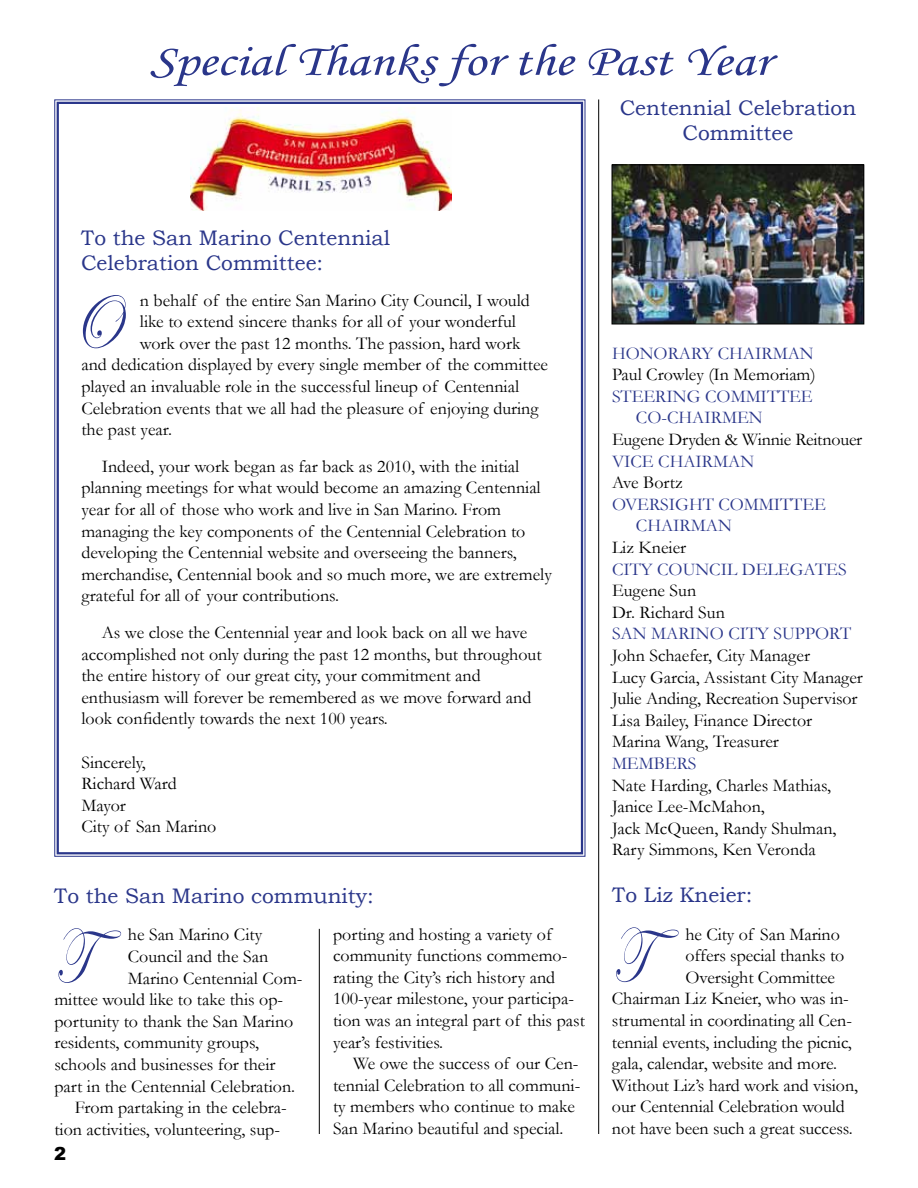
<style>
.page{position:relative;width:918px;height:1188px;background:#fff}
.page>*{position:absolute;margin:0;border:0;box-sizing:border-box;transform-origin:0 0}
.t1{font:79.2px "Edwardian Script ITC";color:#2a368a;scale:.68 1}
.t2{font:79.2px "Edwardian Script ITC";color:#2a368a;scale:.82 1}
.t3{font:45px "Monotype Corsiva";color:#2a368a;scale:1.2 1}
.t4{font:21px/25.2px "Bookman Old Style";color:#2a368a}
.t5{font:18px/21.6px "Garamond";color:#000}
.t6{font:18px/21.6px "Garamond";color:#2a368a}
.t7{font:900 18px "Arial";color:#000}
</style>
<div class="page">
<hr style="left:598px;top:99px;width:1px;height:1035px;background:#000">
<svg style="left:54px;top:99px;width:532px;height:758px"></svg>
<img style="left:190px;top:107px;width:262px;height:104px">
<hr style="left:319px;top:929px;width:1px;height:205px;background:#000">
<img style="left:614px;top:167px;width:248px;height:155px">
<div style="left:612px;top:165px;width:252px;height:159px;border:1px solid #000"></div>
<h2 class="t3" style="left:150px;top:34px;width:519px">Special Thanks for the Past Year</h2>
<p class="t4" style="left:620px;top:95px;width:238px;text-align:center">Centennial Celebration<br>Committee</p>
<p class="t4" style="left:81px;top:225px;width:311px">To the San Marino Centennial<br>Celebration Committee:</p>
<p class="t5" style="left:140px;top:289px;width:392px">n behalf of the entire San Marino City Council, I would</p>
<p class="t5" style="left:140px;top:311px;width:378px">like to extend sincere thanks for all of your wonderful</p>
<p class="t5" style="left:140px;top:332px;width:382px">work over the past 12 months. The passion, hard work</p>
<p class="t5" style="left:81px;top:354px;width:468px">and dedication displayed by every single member of the committee</p>
<p class="t5" style="left:81px;top:375px;width:439px">played an invaluable role in the successful lineup of Centennial</p>
<p class="t5" style="left:81px;top:397px;width:459px">Celebration events that we all had the pleasure of enjoying during</p>
<p class="t5" style="left:81px;top:419px;width:92px">the past year.</p>
<p class="t5" style="left:81px;top:455px;width:472px;text-indent:20px">Indeed, your work began as far back as 2010, with the initial planning meetings for what would become an amazing Centennial year for all of those who work and live in San Marino. From managing the key components of the Centennial Celebration to developing the Centennial website and overseeing the banners, merchandise, Centennial book and so much more, we are extremely grateful for all of your contributions.</p>
<p class="t5" style="left:81px;top:621px;width:462px;text-indent:20px">As we close the Centennial year and look back on all we have accomplished not only during the past 12 months, but throughout the entire history of our great city, your commitment and enthusiasm will forever be remembered as we move forward and look confidently towards the next 100 years.</p>
<p class="t5" style="left:81px;top:751px;width:137px">Sincerely,<br>Richard Ward<br>Mayor<br>City of San Marino</p>
<h1 class="t2" style="left:67px;top:278px;width:64px">O</h1>
<p class="t4" style="left:54px;top:883px;width:321px">To the San Marino community:</p>
<h1 class="t1" style="left:54px;top:914px;width:48px">T</h1>
<p class="t5" style="left:128px;top:924px;width:136px">he San Marino City</p>
<p class="t5" style="left:128px;top:945px;width:142px">Council and the San</p>
<p class="t5" style="left:128px;top:967px;width:176px">Marino Centennial Com-</p>
<p class="t5" style="left:54px;top:989px;width:230px">mittee would like to take this op-</p>
<p class="t5" style="left:54px;top:1010px;width:241px">portunity to thank the San Marino</p>
<p class="t5" style="left:54px;top:1032px;width:206px">residents, community groups,</p>
<p class="t5" style="left:54px;top:1053px;width:223px">schools and businesses for their</p>
<p class="t5" style="left:54px;top:1075px;width:242px">part in the Centennial Celebration.</p>
<p class="t5" style="left:75px;top:1097px;width:214px">From partaking in the celebra-</p>
<p class="t5" style="left:54px;top:1118px;width:227px">tion activities, volunteering, sup-</p>
<p class="t7" style="left:54px;top:1141px;width:14px">2</p>
<p class="t5" style="left:333px;top:923px;width:253px">porting and hosting a variety of community functions commemo&shy;rating the City’s rich history and<br>100-year milestone, your participa&shy;tion was an integral part of this past year’s festivities.</p>
<p class="t5" style="left:333px;top:1053px;width:249px;text-indent:20px">We owe the success of our Cen&shy;tennial Celebration to all communi&shy;ty members who continue to make<br>San Marino beautiful and special.</p>
<p class="t6" style="left:612px;top:342px;width:203px">HONORARY CHAIRMAN</p>
<p class="t5" style="left:612px;top:363px;width:205px">Paul Crowley (In Memoriam)</p>
<p class="t6" style="left:636px;top:385px;width:178px;text-indent:-24px">STEERING COMMITTEE<br>CO-CHAIRMEN</p>
<p class="t5" style="left:612px;top:428px;width:252px">Eugene Dryden &amp; Winnie Reitnouer</p>
<p class="t6" style="left:612px;top:450px;width:144px">VICE CHAIRMAN</p>
<p class="t5" style="left:612px;top:471px;width:72px">Ave Bortz</p>
<p class="t6" style="left:636px;top:493px;width:192px;text-indent:-24px">OVERSIGHT COMMITTEE<br>CHAIRMAN</p>
<p class="t5" style="left:612px;top:536px;width:76px">Liz Kneier</p>
<p class="t6" style="left:612px;top:558px;width:236px">CITY COUNCIL DELEGATES</p>
<p class="t5" style="left:612px;top:579px;width:114px">Eugene Sun<br>Dr. Richard Sun</p>
<p class="t6" style="left:612px;top:623px;width:241px">SAN MARINO CITY SUPPORT</p>
<p class="t5" style="left:612px;top:644px;width:252px">John Schaefer, City Manager<br>Lucy Garcia, Assistant City Manager<br>Julie Anding, Recreation Supervisor<br>Lisa Bailey, Finance Director<br>Marina Wang, Treasurer</p>
<p class="t6" style="left:612px;top:752px;width:86px">MEMBERS</p>
<p class="t5" style="left:612px;top:774px;width:226px">Nate Harding, Charles Mathias,<br>Janice Lee-McMahon,<br>Jack McQueen, Randy Shulman,<br>Rary Simmons, Ken Veronda</p>
<p class="t4" style="left:612px;top:883px;width:142px">To Liz Kneier:</p>
<p class="t5" style="left:685px;top:923px;width:156px">he City of San Marino</p>
<p class="t5" style="left:685px;top:945px;width:160px">offers special thanks to</p>
<p class="t5" style="left:685px;top:966px;width:151px">Oversight Committee</p>
<p class="t5" style="left:612px;top:988px;width:238px">Chairman Liz Kneier, who was in-</p>
<p class="t5" style="left:612px;top:1009px;width:242px">strumental in coordinating all Cen-</p>
<p class="t5" style="left:612px;top:1031px;width:241px">tennial events, including the picnic,</p>
<p class="t5" style="left:612px;top:1053px;width:227px">gala, calendar, website and more.</p>
<p class="t5" style="left:612px;top:1074px;width:248px">Without Liz’s hard work and vision,</p>
<p class="t5" style="left:612px;top:1096px;width:234px">our Centennial Celebration would</p>
<p class="t5" style="left:612px;top:1117px;width:242px">not have been such a great success.</p>
<h1 class="t1" style="left:612px;top:913px;width:48px">T</h1>
</div>
